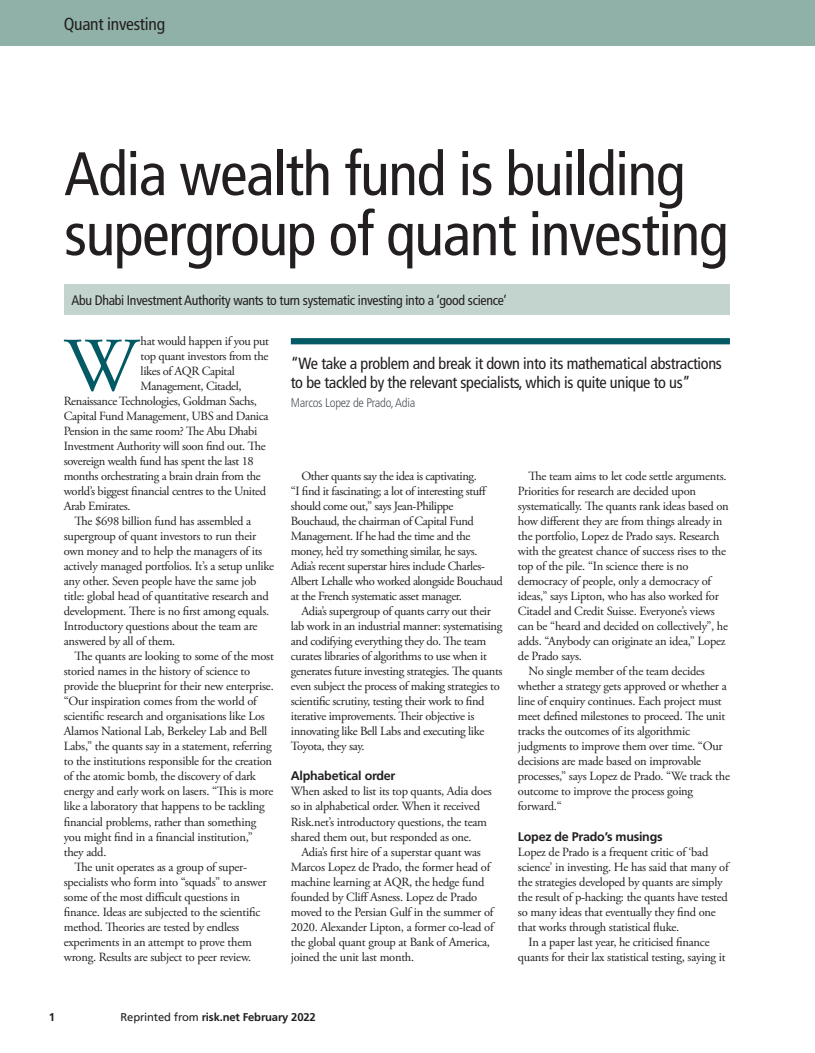
<style>
.page{position:relative;width:815px;height:1053px;background:#fff}
.page>*{position:absolute;margin:0;border:0;box-sizing:border-box;transform-origin:0 0}
.t1{font:76.38px "Adobe Garamond Pro";color:#035a64}
.t2{font:condensed 61.25px/60px "Frutiger LT Std";letter-spacing:-.02em;color:#231f20}
.t3{font:condensed 17.5px "Frutiger LT Std";letter-spacing:-.015em;color:#231f20}
.t4{font:condensed 16.25px/18.8px "Frutiger LT Std";letter-spacing:-.02em;color:#231f20}
.t5{font:condensed 13.75px "Frutiger LT Std";letter-spacing:-.02em;color:#231f20}
.t6{font:12.5px/15px "Adobe Garamond Pro";letter-spacing:-.02em;color:#231f20}
.t7{font:700 12.5px "Frutiger LT Std";letter-spacing:-.02em;color:#231f20}
.t8{font:300 condensed 12.5px "Frutiger LT Std";letter-spacing:-.02em;color:#4d545a}
.t9{font:700 11.25px "Frutiger LT Std";letter-spacing:-.015em;color:#231f20}
.s1{font-weight:400}
</style>
<div class="page">
<div style="left:64px;top:284px;width:666px;height:30px;background:#c3d4ce"></div>
<div style="left:0;top:0;width:815px;height:45px;background:#90b1a7"></div>
<div style="left:291px;top:338px;width:439px;height:6px;background:#035a64"></div>
<h3 class="t3" style="left:64px;top:14px;width:103px">Quant investing</h3>
<h2 class="t2" style="left:64px;top:144px;width:666px">Adia wealth fund is building supergroup of quant investing</h2>
<p class="t5" style="left:71px;top:292px;width:437px">Abu Dhabi Investment Authority wants to turn systematic investing into a ‘good science’</p>
<h1 class="t1" style="left:64px;top:320px;width:75px">W</h1>
<p class="t6" style="left:141px;top:334px;width:130px">hat would happen if you put</p>
<p class="t6" style="left:141px;top:349px;width:129px">top quant investors from the</p>
<p class="t6" style="left:141px;top:364px;width:96px">likes of AQR Capital</p>
<p class="t6" style="left:141px;top:379px;width:103px">Management, Citadel,</p>
<p class="t6" style="left:64px;top:394px;width:195px">Renaissance Technologies, Goldman Sachs,</p>
<p class="t6" style="left:64px;top:409px;width:206px">Capital Fund Management, UBS and Danica</p>
<p class="t6" style="left:64px;top:424px;width:195px">Pension in the same room? The Abu Dhabi</p>
<p class="t6" style="left:64px;top:439px;width:203px">Investment Authority will soon find out. The</p>
<p class="t6" style="left:64px;top:454px;width:192px">sovereign wealth fund has spent the last 18</p>
<p class="t6" style="left:64px;top:469px;width:199px">months orchestrating a brain drain from the</p>
<p class="t6" style="left:64px;top:484px;width:204px">world’s biggest financial centres to the United</p>
<p class="t6" style="left:64px;top:499px;width:68px">Arab Emirates.</p>
<p class="t6" style="left:74px;top:514px;width:178px">The $698 billion fund has assembled a</p>
<p class="t6" style="left:64px;top:529px;width:194px">supergroup of quant investors to run their</p>
<p class="t6" style="left:64px;top:544px;width:200px">own money and to help the managers of its</p>
<p class="t6" style="left:64px;top:559px;width:212px">actively managed portfolios. It’s a setup unlike</p>
<p class="t6" style="left:64px;top:574px;width:194px">any other. Seven people have the same job</p>
<p class="t6" style="left:64px;top:589px;width:206px">title: global head of quantitative research and</p>
<p class="t6" style="left:64px;top:604px;width:207px">development. There is no first among equals.</p>
<p class="t6" style="left:64px;top:619px;width:195px">Introductory questions about the team are</p>
<p class="t6" style="left:64px;top:634px;width:113px">answered by all of them.</p>
<p class="t6" style="left:74px;top:649px;width:201px">The quants are looking to some of the most</p>
<p class="t6" style="left:64px;top:664px;width:188px">storied names in the history of science to</p>
<p class="t6" style="left:64px;top:679px;width:212px">provide the blueprint for their new enterprise.</p>
<p class="t6" style="left:64px;top:694px;width:195px">“Our inspiration comes from the world of</p>
<p class="t6" style="left:64px;top:709px;width:203px">scientific research and organisations like Los</p>
<p class="t6" style="left:64px;top:724px;width:205px">Alamos National Lab, Berkeley Lab and Bell</p>
<p class="t6" style="left:64px;top:739px;width:209px">Labs,” the quants say in a statement, referring</p>
<p class="t6" style="left:64px;top:754px;width:210px">to the institutions responsible for the creation</p>
<p class="t6" style="left:64px;top:769px;width:194px">of the atomic bomb, the discovery of dark</p>
<p class="t6" style="left:64px;top:784px;width:211px">energy and early work on lasers. “This is more</p>
<p class="t6" style="left:64px;top:799px;width:202px">like a laboratory that happens to be tackling</p>
<p class="t6" style="left:64px;top:814px;width:194px">financial problems, rather than something</p>
<p class="t6" style="left:64px;top:829px;width:191px">you might find in a financial institution,”</p>
<p class="t6" style="left:64px;top:844px;width:44px">they add.</p>
<p class="t6" style="left:74px;top:859px;width:174px">The unit operates as a group of super-</p>
<p class="t6" style="left:64px;top:874px;width:204px">specialists who form into “squads” to answer</p>
<p class="t6" style="left:64px;top:889px;width:178px">some of the most difficult questions in</p>
<p class="t6" style="left:64px;top:904px;width:198px">finance. Ideas are subjected to the scientific</p>
<p class="t6" style="left:64px;top:919px;width:177px">method. Theories are tested by endless</p>
<p class="t6" style="left:64px;top:934px;width:190px">experiments in an attempt to prove them</p>
<p class="t6" style="left:64px;top:949px;width:189px">wrong. Results are subject to peer review.</p>
<h3 class="t4" style="left:291px;top:354px;width:433px">“We take a problem and break it down into its mathematical abstractions to be tackled by the relevant specialists, which is quite unique to us”</h3>
<p class="t8" style="left:291px;top:395px;width:126px">Marcos Lopez de Prado, Adia</p>
<p class="t6" style="left:291px;top:469px;width:214px;text-indent:11px">Other quants say the idea is captivating.<br>“I find it fascinating; a lot of interesting stuff should come out,” says Jean-Philippe Bouchaud, the chairman of Capital Fund Management. If he had the time and the money, he’d try something similar, he says.<br>Adia’s recent superstar hires include Charles-Albert Lehalle who worked alongside Bouchaud at the French systematic asset manager.</p>
<p class="t6" style="left:291px;top:604px;width:213px;text-indent:11px">Adia’s supergroup of quants carry out their lab work in an industrial manner: systematising and codifying everything they do. The team curates libraries of algorithms to use when it generates future investing strategies. The quants even subject the process of making strategies to scientific scrutiny, testing their work to find iterative improvements. Their objective is innovating like Bell Labs and executing like Toyota, they say.</p>
<p class="t7" style="left:291px;top:768px;width:106px">Alphabetical order</p>
<p class="t6" style="left:291px;top:784px;width:202px">When asked to list its top quants, Adia does so in alphabetical order. When it received Risk.net’s introductory questions, the team shared them out, but responded as one.</p>
<p class="t6" style="left:291px;top:844px;width:204px;text-indent:11px">Adia’s first hire of a superstar quant was Marcos Lopez de Prado, the former head of machine learning at AQR, the hedge fund founded by Cliff Asness. Lopez de Prado moved to the Persian Gulf in the summer of 2020. Alexander Lipton, a former co-lead of the global quant group at Bank of America, joined the unit last month.</p>
<p class="t6" style="left:529px;top:469px;width:200px">The team aims to let code settle arguments.</p>
<p class="t6" style="left:518px;top:484px;width:180px">Priorities for research are decided upon</p>
<p class="t6" style="left:518px;top:499px;width:212px">systematically. The quants rank ideas based on</p>
<p class="t6" style="left:518px;top:514px;width:206px">how different they are from things already in</p>
<p class="t6" style="left:518px;top:529px;width:203px">the portfolio, Lopez de Prado says. Research</p>
<p class="t6" style="left:518px;top:544px;width:210px">with the greatest chance of success rises to the</p>
<p class="t6" style="left:518px;top:559px;width:172px">top of the pile. “In science there is no</p>
<p class="t6" style="left:518px;top:574px;width:195px">democracy of people, only a democracy of</p>
<p class="t6" style="left:518px;top:589px;width:202px">ideas,” says Lipton, who has also worked for</p>
<p class="t6" style="left:518px;top:604px;width:198px">Citadel and Credit Suisse. Everyone’s views</p>
<p class="t6" style="left:518px;top:619px;width:212px">can be “heard and decided on collectively”, he</p>
<p class="t6" style="left:518px;top:634px;width:209px">adds. “Anybody can originate an idea,” Lopez</p>
<p class="t6" style="left:518px;top:649px;width:66px">de Prado says.</p>
<p class="t6" style="left:529px;top:664px;width:178px">No single member of the team decides</p>
<p class="t6" style="left:518px;top:679px;width:210px">whether a strategy gets approved or whether a</p>
<p class="t6" style="left:518px;top:694px;width:205px">line of enquiry continues. Each project must</p>
<p class="t6" style="left:518px;top:709px;width:209px">meet defined milestones to proceed. The unit</p>
<p class="t6" style="left:518px;top:724px;width:174px">tracks the outcomes of its algorithmic</p>
<p class="t6" style="left:518px;top:739px;width:206px">judgments to improve them over time. “Our</p>
<p class="t6" style="left:518px;top:754px;width:185px">decisions are made based on improvable</p>
<p class="t6" style="left:518px;top:769px;width:214px">processes,” says Lopez de Prado. “We track the</p>
<p class="t6" style="left:518px;top:784px;width:177px">outcome to improve the process going</p>
<p class="t6" style="left:518px;top:799px;width:45px">forward.“</p>
<p class="t7" style="left:518px;top:828px;width:146px">Lopez de Prado’s musings</p>
<p class="t6" style="left:518px;top:844px;width:192px">Lopez de Prado is a frequent critic of ‘bad</p>
<p class="t6" style="left:518px;top:859px;width:212px">science’ in investing. He has said that many of</p>
<p class="t6" style="left:518px;top:874px;width:206px">the strategies developed by quants are simply</p>
<p class="t6" style="left:518px;top:889px;width:212px">the result of p-hacking: the quants have tested</p>
<p class="t6" style="left:518px;top:904px;width:199px">so many ideas that eventually they find one</p>
<p class="t6" style="left:518px;top:919px;width:163px">that works through statistical fluke.</p>
<p class="t6" style="left:529px;top:934px;width:183px">In a paper last year, he criticised finance</p>
<p class="t6" style="left:518px;top:949px;width:209px">quants for their lax statistical testing, saying it</p>
<p class="t9" style="left:49px;top:1009px;width:8px">1</p>
<p class="t9" style="left:121px;top:1009px;width:197px"><span class="s1">Reprinted from</span> risk.net February 2022</p>
</div>
